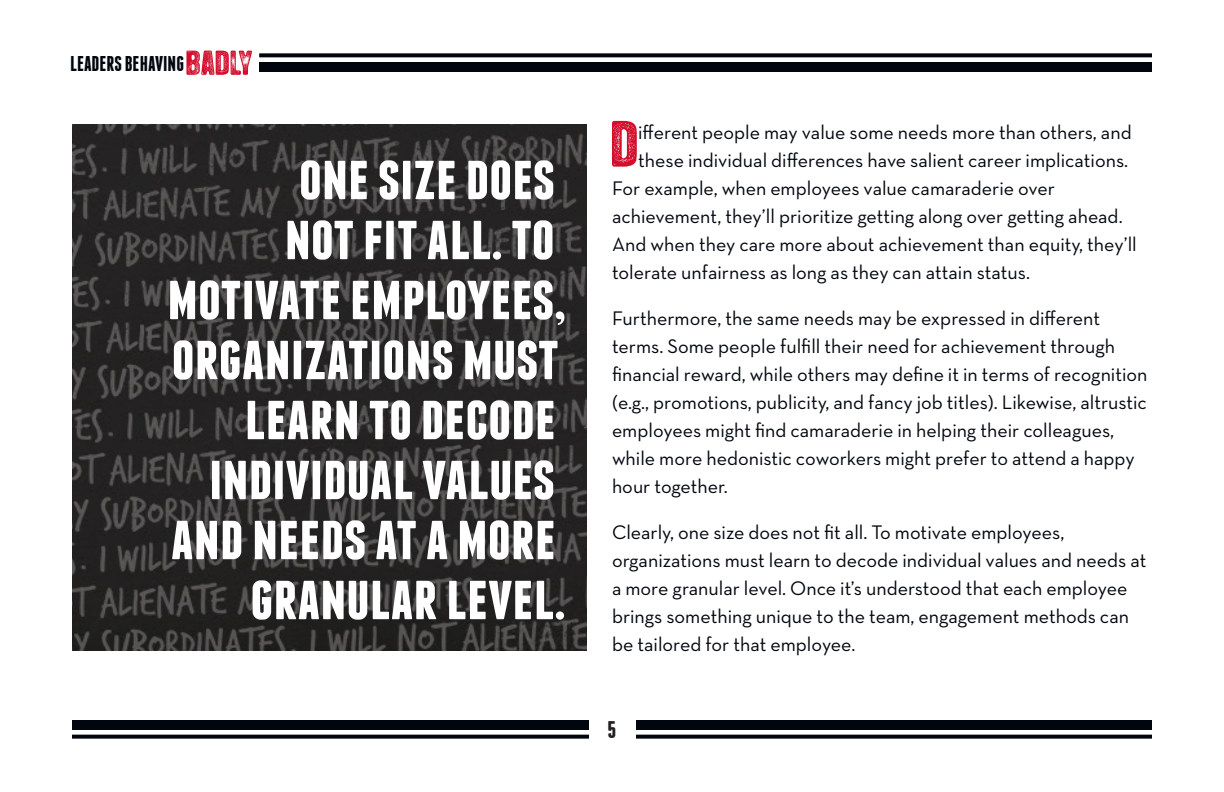
<style>
.page{position:relative;width:1224px;height:792px;background:#fff}
.page>*{position:absolute;margin:0;border:0;box-sizing:border-box;transform-origin:0 0}
.t1{font:700 64px/60px "Franchise";color:#fff;text-align:right}
.t2{font:51.6px "Hotel Coral Essex";color:#d30d2b}
.t3{font:700 24px "Franchise";color:#231f20}
.t4{font:700 21.4px "Franchise";color:#01060e}
.t5{font:20px/28px "Neutra Text TF";color:#01060e}
</style>
<div class="page">
<svg style="left:72px;top:735px;width:1080px;height:4px;fill:#01060e"></svg>
<div style="left:72px;top:720px;width:1080px;height:9px;background:#01060e"></div>
<svg style="left:259px;top:53px;width:893px;height:4px;fill:#01060e"></svg>
<div style="left:259px;top:63px;width:893px;height:9px;background:#01060e"></div>
<div style="left:589px;top:704px;width:46px;height:46px;background:#fff"></div>
<svg style="left:186px;top:51px;width:66px;height:24px"></svg>
<img style="left:72px;top:125px;width:514px;height:526px">
<p class="t4" style="left:70px;top:54px;width:116px">LEADERS BEHAVING</p>
<p class="t1" style="left:167px;top:147px;width:400px">one size does<br>not fit all. to motivate employees, organizations must learn to decode individual values and needs at a more granular level.</p>
<p class="t2" style="left:612px;top:118px;width:27px">D</p>
<p class="t5" style="left:638px;top:118px;width:495px">ifferent people may value some needs more than others, and</p>
<p class="t5" style="left:638px;top:146px;width:492px">these individual differences have salient career implications.</p>
<p class="t5" style="left:612px;top:174px;width:444px">For example, when employees value camaraderie over</p>
<p class="t5" style="left:612px;top:202px;width:512px">achievement, they’ll prioritize getting along over getting ahead.</p>
<p class="t5" style="left:612px;top:230px;width:526px">And when they care more about achievement than equity, they’ll</p>
<p class="t5" style="left:612px;top:258px;width:420px">tolerate unfairness as long as they can attain status.</p>
<p class="t5" style="left:612px;top:304px;width:537px">Furthermore, the same needs may be expressed in different terms. Some people fulfill their need for achievement through financial reward, while others may define it in terms of recognition (e.g., promotions, publicity, and fancy job titles). Likewise, altrustic employees might find camaraderie in helping their colleagues, while more hedonistic coworkers might prefer to attend a happy hour together.</p>
<p class="t5" style="left:612px;top:517px;width:536px">Clearly, one size does not fit all. To motivate employees, organizations must learn to decode individual values and needs at a more granular level. Once it’s understood that each employee brings something unique to the team, engagement methods can be tailored for that employee.</p>
<p class="t3" style="left:608px;top:718px;width:10px">5</p>
</div>
